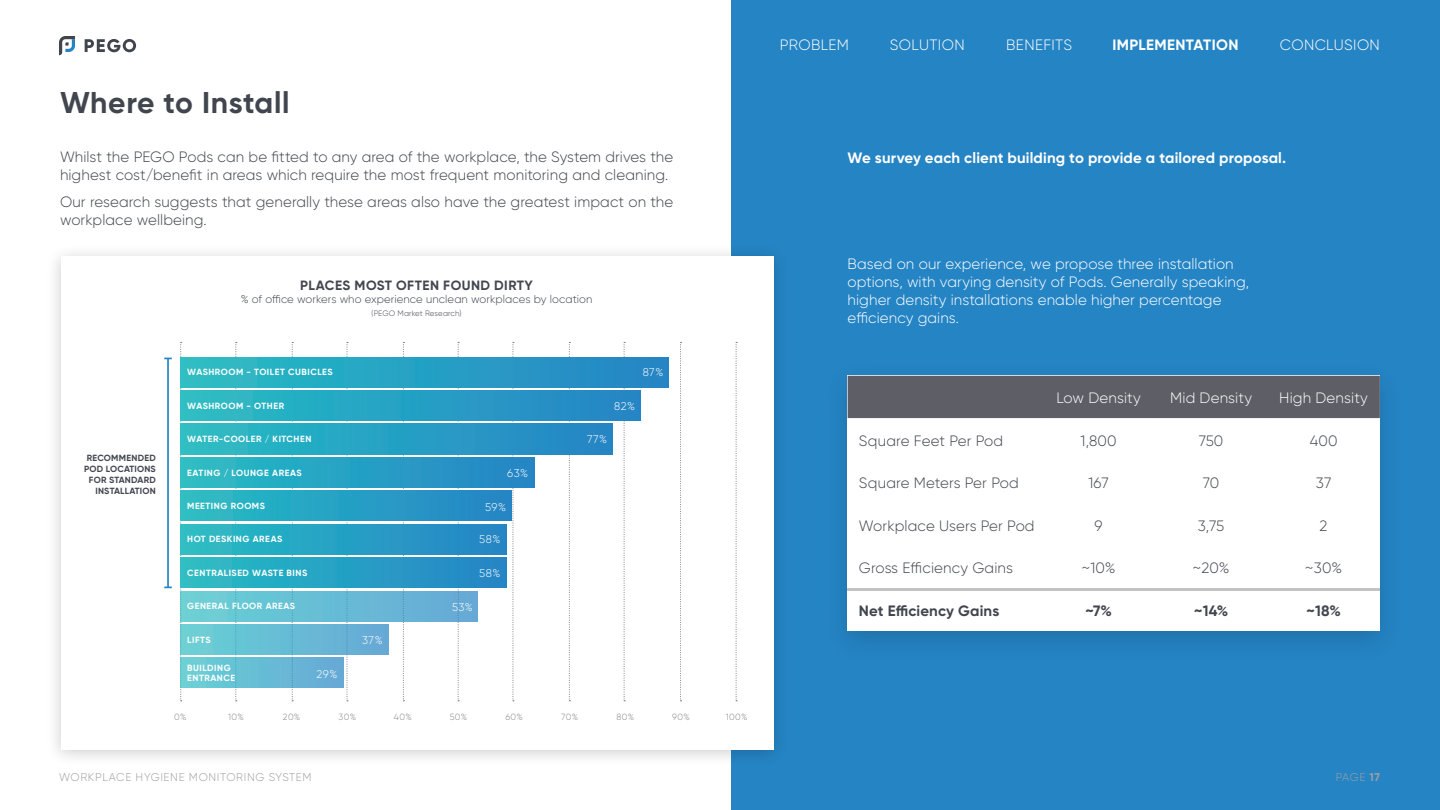
<style>
.page{position:relative;width:1440px;height:810px;background:#fff}
.page>*{position:absolute;margin:0;border:0;box-sizing:border-box;transform-origin:0 0}
.t1{font:700 30px "Gilroy";letter-spacing:.025em;color:#41464e}
.Body{font:300 15px/18px "Gilroy";letter-spacing:.005em;color:#41464e}
.Body-2{font:300 15px/18px "Gilroy";letter-spacing:.005em;color:#fff}
.Highlight_Text_Left{font:700 15px "Gilroy";letter-spacing:.01em;color:#fff}
.Body-3{font:300 15px "Gilroy";letter-spacing:.025em;color:#fff}
.Body-4{font:700 15px "Gilroy";letter-spacing:.01em;color:#41464e}
.t2{font:700 13.42px "Gilroy";letter-spacing:.035em;color:#41464e}
.t3{font:300 11.25px "Gilroy";letter-spacing:.06em;color:#a09ea3}
.t4{font:300 11.18px "Gilroy";letter-spacing:.005em;color:#41464e}
.t5{font:300 11.18px "Gilroy";letter-spacing:.045em;color:#fff}
.t6{font:700 8.93px "Gilroy";letter-spacing:.06em;color:#fff}
.t7{font:700 8.93px/11.2px "Gilroy";letter-spacing:.02em;color:#41464e;text-align:right}
.t8{font:300 8.93px "Gilroy";letter-spacing:.05em;color:#868789}
.t9{font:300 7.8px "Gilroy";letter-spacing:.01em;color:#41464e}
.s1{font-weight:700}
</style>
<div class="page">
<svg style="left:59px;top:36px;width:16px;height:19px"></svg>
<svg style="left:85px;top:39px;width:51px;height:13px"></svg>
<div style="left:731px;top:0;width:709px;height:810px;background:#2584c4"></div>
<div style="left:46px;top:243px;width:743px;height:525px;background:#000;opacity:.2"></div>
<div style="left:61px;top:257px;width:712px;height:493px;background:#fff"></div>
<svg style="left:180px;top:342px;width:2px;height:359px"></svg>
<svg style="left:458px;top:342px;width:1px;height:359px"></svg>
<svg style="left:403px;top:342px;width:1px;height:359px"></svg>
<svg style="left:680px;top:342px;width:2px;height:359px"></svg>
<svg style="left:346px;top:342px;width:2px;height:359px"></svg>
<svg style="left:624px;top:342px;width:1px;height:359px"></svg>
<svg style="left:292px;top:342px;width:1px;height:359px"></svg>
<svg style="left:569px;top:342px;width:1px;height:359px"></svg>
<svg style="left:235px;top:342px;width:2px;height:359px"></svg>
<svg style="left:512px;top:342px;width:2px;height:359px"></svg>
<svg style="left:736px;top:342px;width:1px;height:359px"></svg>
<div style="left:180px;top:658px;width:163px;height:30px;background:linear-gradient(to right,#6ad1d5,#65a8d5)"></div>
<div style="left:180px;top:624px;width:208px;height:30px;background:linear-gradient(to right,#6ad1d5,#65a8d5)"></div>
<div style="left:180px;top:591px;width:298px;height:30px;background:linear-gradient(to right,#6ad1d5,#65a8d5)"></div>
<div style="left:180px;top:558px;width:326px;height:30px;background:linear-gradient(to right,#2bbec3,#2484c5)"></div>
<div style="left:180px;top:524px;width:326px;height:30px;background:linear-gradient(to right,#2bbec3,#2484c5)"></div>
<div style="left:180px;top:491px;width:332px;height:30px;background:linear-gradient(to right,#2bbec3,#2484c5)"></div>
<div style="left:180px;top:457px;width:354px;height:30px;background:linear-gradient(to right,#2bbec3,#2484c5)"></div>
<div style="left:180px;top:424px;width:433px;height:30px;background:linear-gradient(to right,#2bbec3,#2484c5)"></div>
<div style="left:180px;top:391px;width:461px;height:30px;background:linear-gradient(to right,#2bbec3,#2484c5)"></div>
<div style="left:180px;top:357px;width:489px;height:30px;background:linear-gradient(to right,#2bbec3,#2484c5)"></div>
<hr style="left:167px;top:358px;width:2px;height:229px;background:#2584c4">
<div style="left:824px;top:360px;width:580px;height:303px;background:#000;opacity:.15"></div>
<div style="left:848px;top:376px;width:532px;height:42px;background:#5e5f66"></div>
<div style="left:848px;top:418px;width:194px;height:213px;background:#fff"></div>
<div style="left:1042px;top:418px;width:338px;height:213px;background:#fff"></div>
<hr style="left:848px;top:588px;width:532px;height:2px;background:#9c9a9f">
<p class="t1" style="left:60px;top:84px;width:231px">Where to Install</p>
<p class="Body" style="left:60px;top:148px;width:615px">Whilst the PEGO Pods can be fitted to any area of the workplace, the System drives the highest cost/benefit in areas which require the most frequent monitoring and cleaning.</p>
<p class="Body" style="left:60px;top:193px;width:615px">Our research suggests that generally these areas also have the greatest impact on the workplace wellbeing.</p>
<p class="t2" style="left:300px;top:276px;width:234px">PLACES MOST OFTEN FOUND DIRTY</p>
<p class="t4" style="left:241px;top:292px;width:353px">% of office workers who experience unclean workplaces by location</p>
<p class="t9" style="left:372px;top:309px;width:91px">(PEGO Market Research)</p>
<p class="t7" style="left:84px;top:452px;width:73px">RECOMMENDED<br>POD LOCATIONS<br>FOR STANDARD<br>INSTALLATION</p>
<p class="t6" style="left:187px;top:367px;width:147px">WASHROOM - TOILET CUBICLES</p>
<p class="t5" style="left:643px;top:366px;width:22px">87%</p>
<p class="t5" style="left:614px;top:399px;width:22px">82%</p>
<p class="t5" style="left:587px;top:432px;width:22px">77%</p>
<p class="t5" style="left:507px;top:466px;width:22px">63%</p>
<p class="t5" style="left:485px;top:500px;width:22px">59%</p>
<p class="t5" style="left:479px;top:533px;width:23px">58%</p>
<p class="t5" style="left:479px;top:566px;width:23px">58%</p>
<p class="t5" style="left:452px;top:600px;width:22px">53%</p>
<p class="t5" style="left:362px;top:633px;width:22px">37%</p>
<p class="t5" style="left:316px;top:667px;width:23px">29%</p>
<p class="t6" style="left:187px;top:400px;width:99px">WASHROOM - OTHER</p>
<p class="t6" style="left:187px;top:434px;width:126px">WATER-COOLER / KITCHEN</p>
<p class="t6" style="left:187px;top:467px;width:116px">EATING / LOUNGE AREAS</p>
<p class="t6" style="left:187px;top:500px;width:79px">MEETING ROOMS</p>
<p class="t6" style="left:187px;top:534px;width:97px">HOT DESKING AREAS</p>
<p class="t6" style="left:187px;top:567px;width:122px">CENTRALISED WASTE BINS</p>
<p class="t6" style="left:187px;top:601px;width:109px">GENERAL FLOOR AREAS</p>
<p class="t6" style="left:187px;top:634px;width:25px">LIFTS</p>
<p class="t6" style="left:187px;top:663px;width:45px">BUILDING</p>
<p class="t6" style="left:187px;top:673px;width:50px">ENTRANCE</p>
<p class="t8" style="left:174px;top:712px;width:14px">0%</p>
<p class="t8" style="left:228px;top:712px;width:17px">10%</p>
<p class="t8" style="left:283px;top:712px;width:19px">20%</p>
<p class="t8" style="left:339px;top:712px;width:19px">30%</p>
<p class="t8" style="left:394px;top:712px;width:19px">40%</p>
<p class="t8" style="left:450px;top:712px;width:19px">50%</p>
<p class="t8" style="left:505px;top:712px;width:19px">60%</p>
<p class="t8" style="left:561px;top:712px;width:18px">70%</p>
<p class="t8" style="left:617px;top:712px;width:19px">80%</p>
<p class="t8" style="left:672px;top:712px;width:19px">90%</p>
<p class="t8" style="left:726px;top:712px;width:23px">100%</p>
<p class="Body-3" style="left:780px;top:36px;width:71px">PROBLEM</p>
<p class="Body-3" style="left:890px;top:36px;width:76px">SOLUTION</p>
<p class="Body-3" style="left:1006px;top:36px;width:67px">BENEFITS</p>
<p class="Highlight_Text_Left" style="left:1112px;top:35px;width:128px">IMPLEMENTATION</p>
<p class="Body-3" style="left:1280px;top:36px;width:102px">CONCLUSION</p>
<p class="Highlight_Text_Left" style="left:848px;top:148px;width:440px">We survey each client building to provide a tailored proposal.</p>
<p class="Body-2" style="left:848px;top:254px;width:403px">Based on our experience, we propose three installation options, with varying density of Pods. Generally speaking, higher density installations enable higher percentage efficiency gains.</p>
<p class="Body-2" style="left:1056px;top:389px;width:86px">Low Density</p>
<p class="Body-2" style="left:1170px;top:389px;width:83px">Mid Density</p>
<p class="Body-2" style="left:1279px;top:389px;width:90px">High Density</p>
<p class="Body" style="left:859px;top:431px;width:146px">Square Feet Per Pod</p>
<p class="Body" style="left:1081px;top:431px;width:38px">1,800</p>
<p class="Body" style="left:1199px;top:431px;width:26px">750</p>
<p class="Body" style="left:1310px;top:431px;width:29px">400</p>
<p class="Body" style="left:859px;top:474px;width:161px">Square Meters Per Pod</p>
<p class="Body" style="left:1089px;top:474px;width:22px">167</p>
<p class="Body" style="left:1203px;top:474px;width:18px">70</p>
<p class="Body" style="left:1316px;top:474px;width:17px">37</p>
<p class="Body" style="left:859px;top:516px;width:177px">Workplace Users Per Pod</p>
<p class="Body" style="left:1095px;top:516px;width:10px">9</p>
<p class="Body" style="left:1198px;top:516px;width:28px">3,75</p>
<p class="Body" style="left:1320px;top:516px;width:9px">2</p>
<p class="Body" style="left:859px;top:559px;width:156px">Gross Efficiency Gains</p>
<p class="Body" style="left:1082px;top:559px;width:36px">~10%</p>
<p class="Body" style="left:1193px;top:559px;width:38px">~20%</p>
<p class="Body" style="left:1305px;top:559px;width:39px">~30%</p>
<p class="Body-4" style="left:859px;top:601px;width:142px">Net Efficiency Gains</p>
<p class="Body-4" style="left:1085px;top:601px;width:28px">~7%</p>
<p class="Body-4" style="left:1194px;top:601px;width:36px">~14%</p>
<p class="Body-4" style="left:1306px;top:601px;width:36px">~18%</p>
<p class="t3" style="left:59px;top:771px;width:254px">WORKPLACE HYGIENE MONITORING SYSTEM</p>
<p class="t3" style="left:1336px;top:771px;width:46px">PAGE <span class="s1">17</span></p>
</div>
